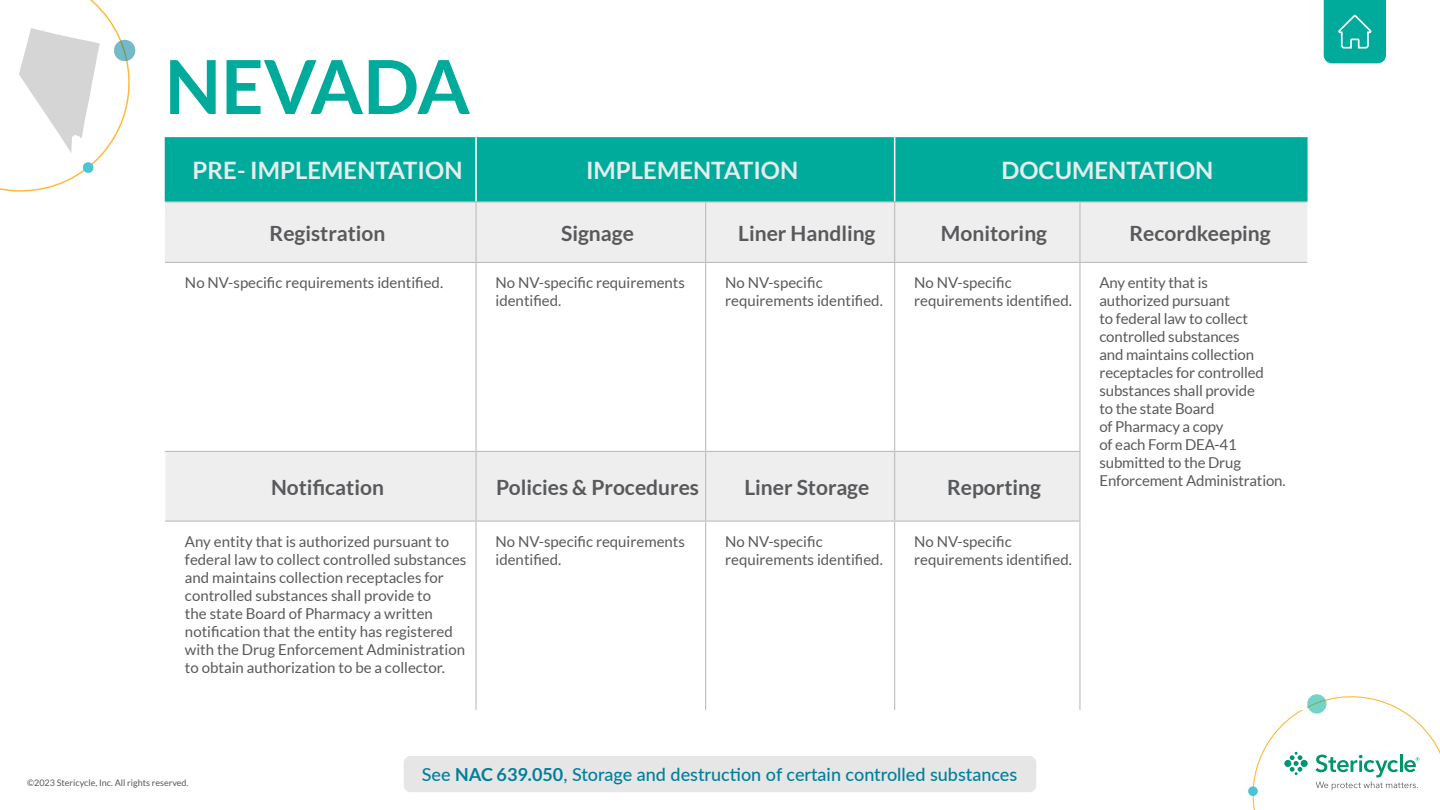
<style>
.page{position:relative;width:1440px;height:810px;background:#fff}
.page>*{position:absolute;margin:0;border:0;box-sizing:border-box;transform-origin:0 0}
.t1{font:700 74.55px "Lato";color:#00ab9c}
.t2{font:700 24px "Lato";color:#e5eded}
.t3{font:700 21px "Lato";color:#58595b}
.t4{font:500 18px "Lato";color:#007f9a}
.t5{font:15px/18px "Lato";color:#58595b}
.t6{font:9px "Lato";color:#58595b}
.s1{font-weight:700}
</style>
<div class="page">
<svg style="left:1248px;top:694px;width:192px;height:116px"></svg>
<div style="left:166px;top:137px;width:1140px;height:64px;background:#00ab9c"></div>
<div style="left:166px;top:203px;width:1140px;height:59px;background:#eeeeef"></div>
<svg style="left:165px;top:263px;width:1141px;height:447px"></svg>
<hr style="left:475px;top:137px;width:2px;height:64px;background:#fff">
<hr style="left:894px;top:137px;width:1px;height:64px;background:#fff">
<hr style="left:165px;top:263px;width:1px;height:188px;background:#fff">
<hr style="left:165px;top:522px;width:1px;height:188px;background:#fff">
<hr style="left:165px;top:137px;width:1px;height:64px;background:#00ab9c">
<hr style="left:1306px;top:137px;width:1px;height:64px;background:#00ab9c">
<hr style="left:165px;top:203px;width:1px;height:59px;background:#eeeeef">
<hr style="left:165px;top:201px;width:311px;height:2px;background:#bcbdbd">
<hr style="left:475px;top:203px;width:2px;height:59px;background:#bcbdbd">
<hr style="left:476px;top:201px;width:229px;height:2px;background:#bcbdbd">
<hr style="left:705px;top:201px;width:189px;height:2px;background:#bcbdbd">
<hr style="left:894px;top:201px;width:186px;height:2px;background:#bcbdbd">
<hr style="left:705px;top:203px;width:1px;height:59px;background:#bcbdbd">
<hr style="left:894px;top:203px;width:1px;height:59px;background:#bcbdbd">
<hr style="left:1079px;top:203px;width:1px;height:59px;background:#bcbdbd">
<hr style="left:1080px;top:201px;width:227px;height:2px;background:#bcbdbd">
<hr style="left:1306px;top:203px;width:1px;height:59px;background:#eeeeef">
<hr style="left:165px;top:262px;width:311px;height:1px;background:#bcbdbd">
<hr style="left:475px;top:263px;width:2px;height:188px;background:#bcbdbd">
<hr style="left:476px;top:262px;width:229px;height:1px;background:#bcbdbd">
<hr style="left:705px;top:263px;width:1px;height:188px;background:#bcbdbd">
<hr style="left:705px;top:262px;width:189px;height:1px;background:#bcbdbd">
<hr style="left:894px;top:263px;width:1px;height:188px;background:#bcbdbd">
<hr style="left:894px;top:262px;width:186px;height:1px;background:#bcbdbd">
<hr style="left:1079px;top:263px;width:1px;height:188px;background:#bcbdbd">
<hr style="left:1080px;top:262px;width:227px;height:1px;background:#bcbdbd">
<hr style="left:165px;top:451px;width:311px;height:1px;background:#bcbdbd">
<hr style="left:475px;top:452px;width:2px;height:69px;background:#bcbdbd">
<hr style="left:476px;top:451px;width:229px;height:1px;background:#bcbdbd">
<hr style="left:705px;top:452px;width:1px;height:69px;background:#bcbdbd">
<hr style="left:705px;top:451px;width:189px;height:1px;background:#bcbdbd">
<hr style="left:894px;top:452px;width:1px;height:69px;background:#bcbdbd">
<hr style="left:894px;top:451px;width:186px;height:1px;background:#bcbdbd">
<hr style="left:1079px;top:452px;width:1px;height:69px;background:#bcbdbd">
<hr style="left:165px;top:521px;width:311px;height:1px;background:#bcbdbd">
<hr style="left:475px;top:522px;width:2px;height:188px;background:#bcbdbd">
<hr style="left:476px;top:521px;width:229px;height:1px;background:#bcbdbd">
<hr style="left:705px;top:522px;width:1px;height:188px;background:#bcbdbd">
<hr style="left:705px;top:521px;width:189px;height:1px;background:#bcbdbd">
<hr style="left:894px;top:522px;width:1px;height:188px;background:#bcbdbd">
<hr style="left:894px;top:521px;width:186px;height:1px;background:#bcbdbd">
<hr style="left:1079px;top:522px;width:1px;height:188px;background:#bcbdbd">
<svg style="left:1323px;top:0;width:63px;height:63px;background:#11b0a2"></svg>
<div style="left:404px;top:756px;width:632px;height:36px;background:#e6e6e7;border-radius:7px"></div>
<svg style="left:0;top:0;width:136px;height:192px"></svg>
<h1 class="t1" style="left:165px;top:44px;width:307px">NEVADA</h1>
<h2 class="t2" style="left:193px;top:157px;width:271px">PRE- IMPLEMENTATION</h2>
<h2 class="t2" style="left:586px;top:157px;width:214px">IMPLEMENTATION</h2>
<h2 class="t2" style="left:1001px;top:157px;width:213px">DOCUMENTATION</h2>
<h3 class="t3" style="left:270px;top:221px;width:117px">Registration</h3>
<h3 class="t3" style="left:561px;top:221px;width:74px">Signage</h3>
<h3 class="t3" style="left:738px;top:221px;width:139px">Liner Handling</h3>
<h3 class="t3" style="left:941px;top:221px;width:108px">Monitoring</h3>
<h3 class="t3" style="left:1129px;top:221px;width:143px">Recordkeeping</h3>
<p class="t5" style="left:185px;top:273px;width:260px">No NV-specific requirements identified.</p>
<p class="t5" style="left:495px;top:273px;width:191px">No NV-specific requirements identified.</p>
<p class="t5" style="left:725px;top:273px;width:159px">No NV-specific requirements identified.</p>
<p class="t5" style="left:914px;top:273px;width:159px">No NV-specific requirements identified.</p>
<p class="t5" style="left:1099px;top:273px;width:188px">Any entity that is<br>authorized pursuant<br>to federal law to collect controlled substances<br>and maintains collection receptacles for controlled substances shall provide<br>to the state Board<br>of Pharmacy a copy<br>of each Form DEA-41 submitted to the Drug<br>Enforcement Administration.</p>
<h3 class="t3" style="left:271px;top:475px;width:114px">Notification</h3>
<h3 class="t3" style="left:496px;top:475px;width:205px">Policies &amp; Procedures</h3>
<h3 class="t3" style="left:744px;top:475px;width:127px">Liner Storage</h3>
<h3 class="t3" style="left:947px;top:475px;width:95px">Reporting</h3>
<p class="t5" style="left:185px;top:532px;width:283px">Any entity that is authorized pursuant to federal law to collect controlled substances and maintains collection receptacles for controlled substances shall provide to<br>the state Board of Pharmacy a written notification that the entity has registered with the Drug Enforcement Administration to obtain authorization to be a collector.</p>
<p class="t5" style="left:495px;top:532px;width:191px">No NV-specific requirements identified.</p>
<p class="t5" style="left:725px;top:532px;width:159px">No NV-specific requirements identified.</p>
<p class="t5" style="left:914px;top:532px;width:159px">No NV-specific requirements identified.</p>
<p class="t6" style="left:27px;top:777px;width:163px">©2023 Stericycle, Inc. All rights reserved.</p>
<p class="t4" style="left:422px;top:762px;width:597px">See <span class="s1">NAC 639.050</span>, Storage and destruction of certain controlled substances</p>
</div>
